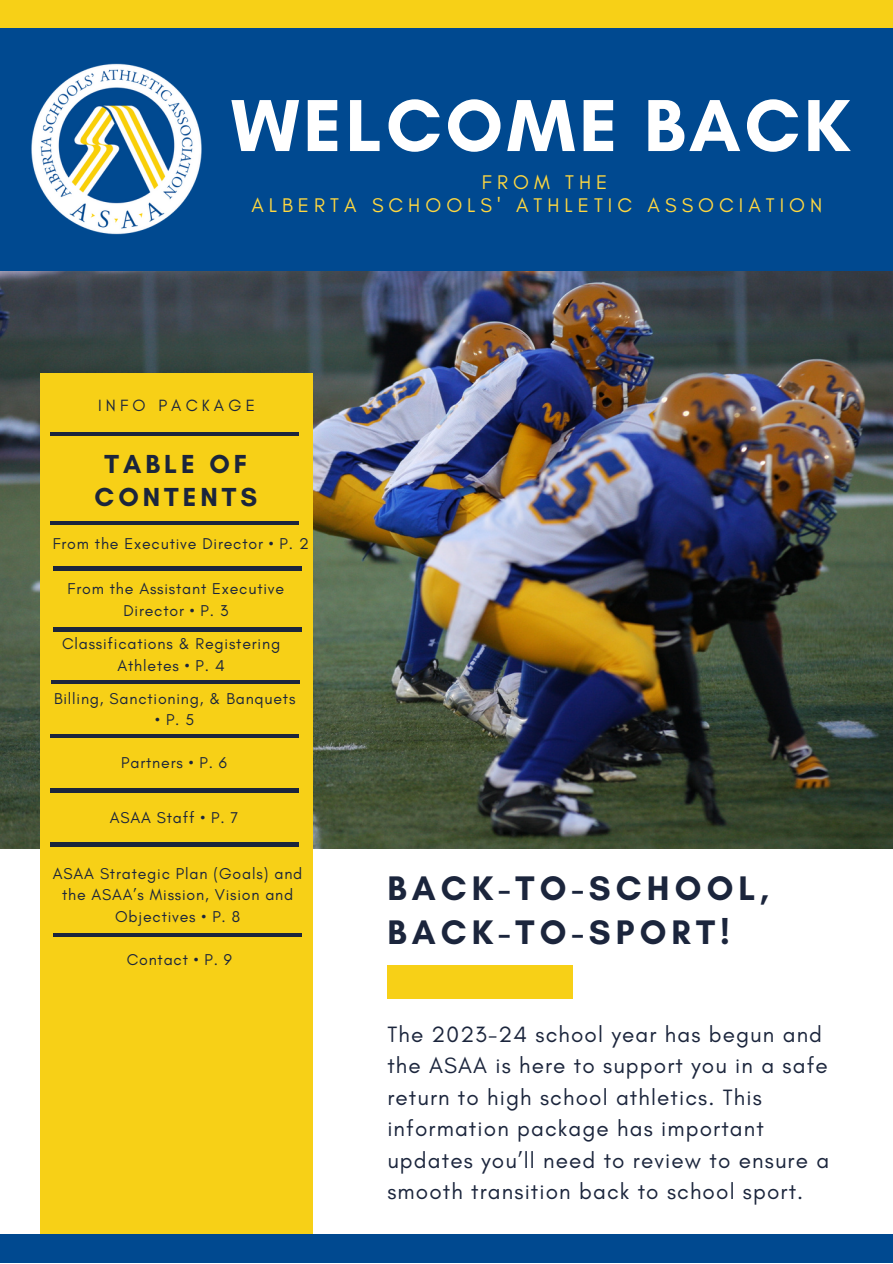
<style>
.page{position:relative;width:893px;height:1264px;background:#fff}
.page>*{position:absolute;margin:0;border:0;box-sizing:border-box;transform-origin:0 0}
.t1{font:700 75px "Glacial Indifference";letter-spacing:.05em;color:#fff}
.t2{font:700 34.65px "Glacial Indifference";letter-spacing:.15em;color:#1b253c}
.t3{font:700 26.55px/32.7px "Glacial Indifference";letter-spacing:.15em;color:#1b253c;text-align:center}
.t4{font:22.5px/31.5px "Glacial Indifference";letter-spacing:.05em;color:#1b253c}
.t5{font:20.1px "Glacial Indifference";letter-spacing:.25em;color:#ffd840}
.t6{font:16.65px "Glacial Indifference";letter-spacing:.25em;color:#1b253c}
.t7{font:15.9px/21.5px "Glacial Indifference";letter-spacing:.05em;color:#1b253c;text-align:center}
</style>
<div class="page">
<img style="left:0;top:271px;width:892px;height:577px">
<div style="left:0;top:27px;width:892px;height:244px;background:#004990"></div>
<div style="left:0;top:0;width:892px;height:27px;background:#f7d017"></div>
<div style="left:387px;top:965px;width:186px;height:33px;background:#f7d017"></div>
<img style="left:31px;top:63px;width:171px;height:172px">
<div style="left:40px;top:373px;width:272px;height:889px;background:#f7d017"></div>
<hr style="left:50px;top:432px;width:249px;height:4px;background:#1b253c">
<hr style="left:53px;top:566px;width:249px;height:4px;background:#1b253c">
<hr style="left:53px;top:627px;width:249px;height:4px;background:#1b253c">
<hr style="left:50px;top:521px;width:249px;height:4px;background:#1b253c">
<div style="left:0;top:1234px;width:892px;height:28px;background:#004990"></div>
<hr style="left:50px;top:734px;width:248px;height:4px;background:#1b253c">
<hr style="left:50px;top:788px;width:248px;height:4px;background:#1b253c">
<hr style="left:50px;top:843px;width:248px;height:3px;background:#1b253c">
<hr style="left:53px;top:933px;width:249px;height:3px;background:#1b253c">
<hr style="left:51px;top:680px;width:249px;height:3px;background:#1b253c">
<p class="t1" style="left:231px;top:80px;width:620px">WELCOME BACK</p>
<p class="t5" style="left:482px;top:170px;width:127px">FROM THE</p>
<p class="t5" style="left:251px;top:193px;width:572px">ALBERTA SCHOOLS' ATHLETIC ASSOCIATION</p>
<p class="t6" style="left:98px;top:395px;width:158px">INFO PACKAGE</p>
<p class="t3" style="left:95px;top:447px;width:164px">TABLE OF<br>CONTENTS</p>
<p class="t7" style="left:53px;top:533px;width:257px">From the Executive Director • P. 2</p>
<p class="t7" style="left:68px;top:578px;width:218px">From the Assistant Executive<br>Director • P. 3</p>
<p class="t7" style="left:62px;top:633px;width:219px">Classifications &amp; Registering<br>Athletes • P. 4</p>
<p class="t7" style="left:54px;top:687px;width:243px">Billing, Sanctioning, &amp; Banquets</p>
<p class="t7" style="left:155px;top:708px;width:40px">•P.5</p>
<p class="t7" style="left:121px;top:752px;width:107px">Partners • P. 6</p>
<p class="t7" style="left:110px;top:806px;width:130px">ASAA Staff • P. 7</p>
<p class="t7" style="left:53px;top:862px;width:251px">ASAA Strategic Plan (Goals) and the ASAA’s Mission, Vision and<br>Objectives • P. 8</p>
<p class="t7" style="left:127px;top:948px;width:107px">Contact • P. 9</p>
<p class="t2" style="left:387px;top:867px;width:383px">BACK-TO-SCHOOL,</p>
<p class="t2" style="left:387px;top:911px;width:344px">BACK-TO-SPORT!</p>
<p class="t4" style="left:387px;top:1018px;width:443px">The 2023-24 school year has begun and the ASAA is here to support you in a safe return to high school athletics. This information package has important updates you’ll need to review to ensure a smooth transition back to school sport.</p>
</div>
